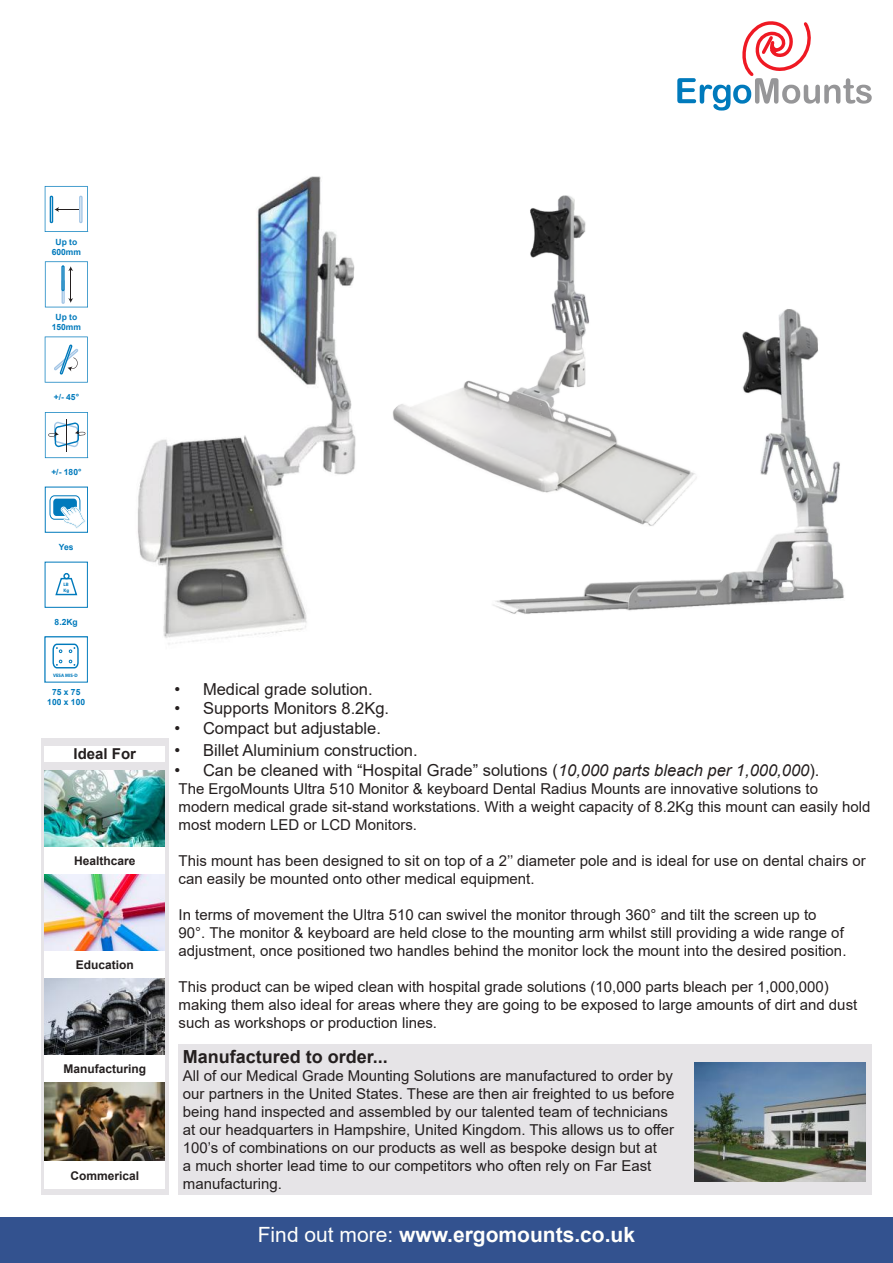
<style>
.page{position:relative;width:893px;height:1263px;background:#fff}
.page>*{position:absolute;margin:0;border:0;box-sizing:border-box;transform-origin:0 0}
.t1{font:700 21px "Arial";color:#fffffc}
.t2{font:700 18px "Arial";color:#241f1f}
.t3{font:16.5px "Arial";color:#241f1f}
.t4{font:15px/18px "Arial";color:#241f1f}
.t5{font:700 15px "Arial";color:#241f1f}
.t6{font:700 12px "Arial";color:#241f1f}
.t7{font:700 8.55px/10.2px "Arial";color:#007abc;text-align:center}
.t8{font:700 4.8px/5.8px "Myriad Pro";color:#007abc}
.s1{font-style:italic}
.s2{font-weight:400}
</style>
<div class="page">
<div style="left:179px;top:1045px;width:693px;height:150px;background:#e6e4e7"></div>
<div style="left:41px;top:738px;width:128px;height:457px;background:#e6e4e7"></div>
<img style="left:45px;top:771px;width:120px;height:76px">
<div style="left:45px;top:847px;width:120px;height:27px;background:#fff"></div>
<img style="left:45px;top:874px;width:120px;height:77px">
<div style="left:45px;top:951px;width:120px;height:27px;background:#fff"></div>
<img style="left:45px;top:978px;width:120px;height:77px">
<div style="left:45px;top:1055px;width:120px;height:27px;background:#fff"></div>
<img style="left:45px;top:1082px;width:120px;height:79px">
<div style="left:45px;top:1161px;width:120px;height:28px;background:#fff"></div>
<div style="left:0;top:1217px;width:893px;height:46px;background:#33528f"></div>
<svg style="left:677px;top:21px;width:195px;height:90px"></svg>
<div style="left:45px;top:562px;width:43px;height:46px;border:1px solid #007abc"></div>
<svg style="left:55px;top:575px;width:23px;height:21px"></svg>
<div style="left:63px;top:573px;width:7px;height:6px;border:1px solid #007abc;border-radius:50%"></div>
<div style="left:45px;top:636px;width:43px;height:46px;border:1px solid #007abc"></div>
<svg style="left:52px;top:643px;width:27px;height:26px"></svg>
<div style="left:45px;top:487px;width:43px;height:46px;border:1px solid #007abc"></div>
<svg style="left:49px;top:495px;width:37px;height:34px"></svg>
<svg style="left:45px;top:337px;width:43px;height:46px"></svg>
<svg style="left:45px;top:186px;width:43px;height:46px"></svg>
<svg style="left:45px;top:261px;width:43px;height:46px"></svg>
<svg style="left:45px;top:412px;width:43px;height:46px"></svg>
<div style="left:45px;top:746px;width:120px;height:15px;background:#fff"></div>
<img style="left:694px;top:1063px;width:171px;height:119px">
<img style="left:493px;top:309px;width:351px;height:305px">
<img style="left:392px;top:195px;width:311px;height:341px">
<img style="left:137px;top:176px;width:219px;height:469px">
<p class="t7" style="left:52px;top:237px;width:31px">Up to<br>600mm</p>
<p class="t7" style="left:52px;top:312px;width:31px">Up to<br>150mm</p>
<p class="t7" style="left:54px;top:392px;width:27px">+/- 45°</p>
<p class="t7" style="left:51px;top:467px;width:32px">+/- 180°</p>
<p class="t7" style="left:59px;top:542px;width:16px">Yes</p>
<p class="t8" style="left:64px;top:581px;width:7px">LB<br>Kg</p>
<p class="t7" style="left:55px;top:617px;width:25px">8.2Kg</p>
<p class="t8" style="left:53px;top:672px;width:26px">VESA MIS-D</p>
<p class="t7" style="left:47px;top:687px;width:39px">75 x 75<br>100 x 100</p>
<p class="t5" style="left:74px;top:743px;width:64px">Ideal For</p>
<p class="t6" style="left:74px;top:852px;width:63px">Healthcare</p>
<p class="t6" style="left:76px;top:956px;width:60px">Education</p>
<p class="t6" style="left:63px;top:1060px;width:84px">Manufacturing</p>
<p class="t6" style="left:70px;top:1167px;width:70px">Commerical</p>
<p class="t3" style="left:174px;top:677px;width:200px">• Medical grade solution.</p>
<p class="t3" style="left:174px;top:697px;width:216px">• Supports Monitors 8.2Kg.</p>
<p class="t3" style="left:174px;top:717px;width:208px">• Compact but adjustable.</p>
<p class="t3" style="left:174px;top:738px;width:245px">• Billet Aluminium construction.</p>
<p class="t3" style="left:174px;top:758px;width:647px">• Can be cleaned with “Hospital Grade” solutions (<span class="s1">10,000 parts bleach per 1,000,000</span>).</p>
<p class="t4" style="left:179px;top:780px;width:693px">The ErgoMounts Ultra 510 Monitor &amp; keyboard Dental Radius Mounts are innovative solutions to modern medical grade sit-stand workstations. With a weight capacity of 8.2Kg this mount can easily hold most modern LED or LCD Monitors.</p>
<p class="t4" style="left:179px;top:852px;width:689px">This mount has been designed to sit on top of a 2’’ diameter pole and is ideal for use on dental chairs or can easily be mounted onto other medical equipment.</p>
<p class="t4" style="left:179px;top:906px;width:669px">In terms of movement the Ultra 510 can swivel the monitor through 360° and tilt the screen up to<br>90°. The monitor &amp; keyboard are held close to the mounting arm whilst still providing a wide range of adjustment, once positioned two handles behind the monitor lock the mount into the desired position.</p>
<p class="t4" style="left:179px;top:978px;width:680px">This product can be wiped clean with hospital grade solutions (10,000 parts bleach per 1,000,000) making them also ideal for areas where they are going to be exposed to large amounts of dirt and dust such as workshops or production lines.</p>
<p class="t2" style="left:183px;top:1044px;width:207px">Manufactured to order...</p>
<p class="t4" style="left:183px;top:1066px;width:493px">All of our Medical Grade Mounting Solutions are manufactured to order by our partners in the United States. These are then air freighted to us before being hand inspected and assembled by our talented team of technicians at our headquarters in Hampshire, United Kingdom. This allows us to offer 100’s of combinations on our products as well as bespoke design but at<br>a much shorter lead time to our competitors who often rely on Far East manufacturing.</p>
<h1 class="t1" style="left:258px;top:1219px;width:379px"><span class="s2">Find out more:</span> www.ergomounts.co.uk</h1>
</div>
